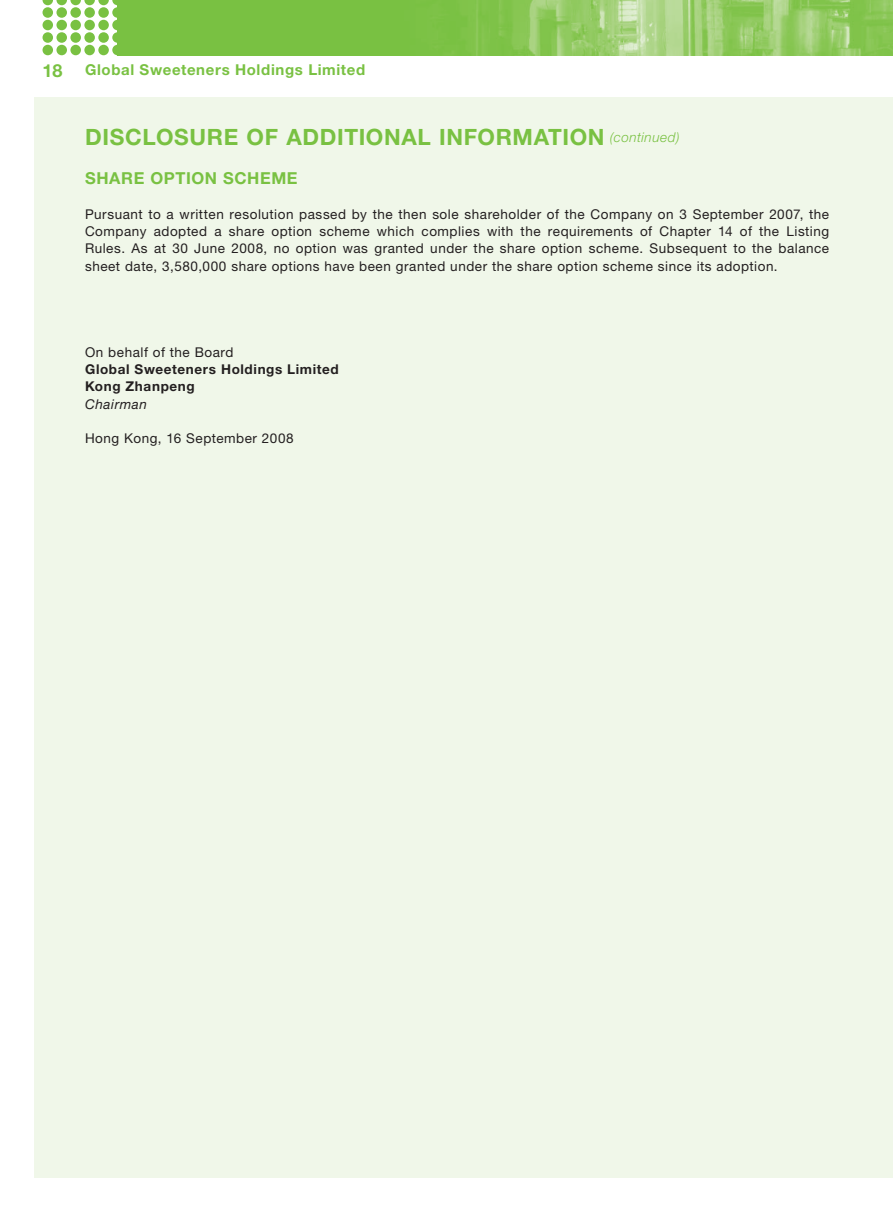
<style>
.page{position:relative;width:893px;height:1212px;background:#fff}
.page>*{position:absolute;margin:0;border:0;box-sizing:border-box;transform-origin:0 0}
.t1{font:700 22.5px "Helvetica Neue";letter-spacing:.03em;color:#79c142}
.t2{font:700 18px "Helvetica Neue";color:#79c142}
.t3{font:700 16.5px "Helvetica Neue";letter-spacing:.035em;color:#79c142}
.t4{font:700 15px "Helvetica Neue";letter-spacing:.04em;color:#79c142}
.t5{font:13.5px/17.2px "Helvetica Neue";letter-spacing:.04em;color:#231f20;text-align:justify}
.t6{font:700 13.5px/17.2px "Helvetica Neue";letter-spacing:.045em;color:#231f20}
.t7{font:italic 13.5px "Helvetica Neue";letter-spacing:.045em;color:#231f20}
.s1{font-weight:300;font-style:italic;font-size:13.5px}
</style>
<div class="page">
<div style="left:34px;top:98px;width:859px;height:1080px;background:#f0f7e9"></div>
<div style="left:98px;top:7px;width:11px;height:11px;background:#79c142;border-radius:50%"></div>
<div style="left:84px;top:7px;width:11px;height:11px;background:#79c142;border-radius:50%"></div>
<div style="left:70px;top:7px;width:11px;height:11px;background:#79c142;border-radius:50%"></div>
<div style="left:56px;top:7px;width:11px;height:11px;background:#79c142;border-radius:50%"></div>
<div style="left:43px;top:7px;width:10px;height:11px;background:#79c142;border-radius:50%"></div>
<div style="left:112px;top:7px;width:11px;height:11px;background:#79c142;border-radius:50%"></div>
<div style="left:43px;top:20px;width:10px;height:10px;background:#79c142;border-radius:50%"></div>
<div style="left:56px;top:20px;width:11px;height:10px;background:#79c142;border-radius:50%"></div>
<div style="left:70px;top:20px;width:11px;height:10px;background:#79c142;border-radius:50%"></div>
<div style="left:84px;top:20px;width:11px;height:10px;background:#79c142;border-radius:50%"></div>
<div style="left:98px;top:20px;width:11px;height:10px;background:#79c142;border-radius:50%"></div>
<div style="left:112px;top:20px;width:11px;height:10px;background:#79c142;border-radius:50%"></div>
<div style="left:43px;top:32px;width:10px;height:11px;background:#79c142;border-radius:50%"></div>
<div style="left:56px;top:32px;width:11px;height:11px;background:#79c142;border-radius:50%"></div>
<div style="left:70px;top:32px;width:11px;height:11px;background:#79c142;border-radius:50%"></div>
<div style="left:84px;top:32px;width:11px;height:11px;background:#79c142;border-radius:50%"></div>
<div style="left:98px;top:32px;width:11px;height:11px;background:#79c142;border-radius:50%"></div>
<div style="left:112px;top:32px;width:11px;height:11px;background:#79c142;border-radius:50%"></div>
<div style="left:43px;top:45px;width:10px;height:10px;background:#79c142;border-radius:50%"></div>
<div style="left:56px;top:45px;width:11px;height:10px;background:#79c142;border-radius:50%"></div>
<div style="left:70px;top:45px;width:11px;height:10px;background:#79c142;border-radius:50%"></div>
<div style="left:84px;top:45px;width:11px;height:10px;background:#79c142;border-radius:50%"></div>
<div style="left:98px;top:45px;width:11px;height:10px;background:#79c142;border-radius:50%"></div>
<div style="left:112px;top:45px;width:11px;height:10px;background:#79c142;border-radius:50%"></div>
<svg style="left:43px;top:0;width:75px;height:5px"></svg>
<img style="left:118px;top:0;width:775px;height:55px">
<h2 class="t2" style="left:43px;top:64px;width:21px">18</h2>
<p class="t4" style="left:85px;top:64px;width:282px">Global Sweeteners Holdings Limited</p>
<h1 class="t1" style="left:85px;top:129px;width:596px">DISCLOSURE OF ADDITIONAL INFORMATION <span class="s1">(continued)</span></h1>
<p class="t3" style="left:85px;top:172px;width:214px">SHARE OPTION SCHEME</p>
<p class="t5" style="left:85px;top:207px;width:746px">Pursuant to a written resolution passed by the then sole shareholder of the Company on 3 September 2007, the Company adopted a share option scheme which complies with the requirements of Chapter 14 of the Listing Rules. As at 30 June 2008, no option was granted under the share option scheme. Subsequent to the balance sheet date, 3,580,000 share options have been granted under the share option scheme since its adoption.</p>
<p class="t5" style="left:85px;top:345px;width:150px">On behalf of the Board</p>
<p class="t6" style="left:85px;top:362px;width:255px">Global Sweeteners Holdings Limited<br>Kong Zhanpeng</p>
<p class="t7" style="left:85px;top:399px;width:63px">Chairman</p>
<p class="t5" style="left:85px;top:431px;width:210px">Hong Kong, 16 September 2008</p>
</div>
